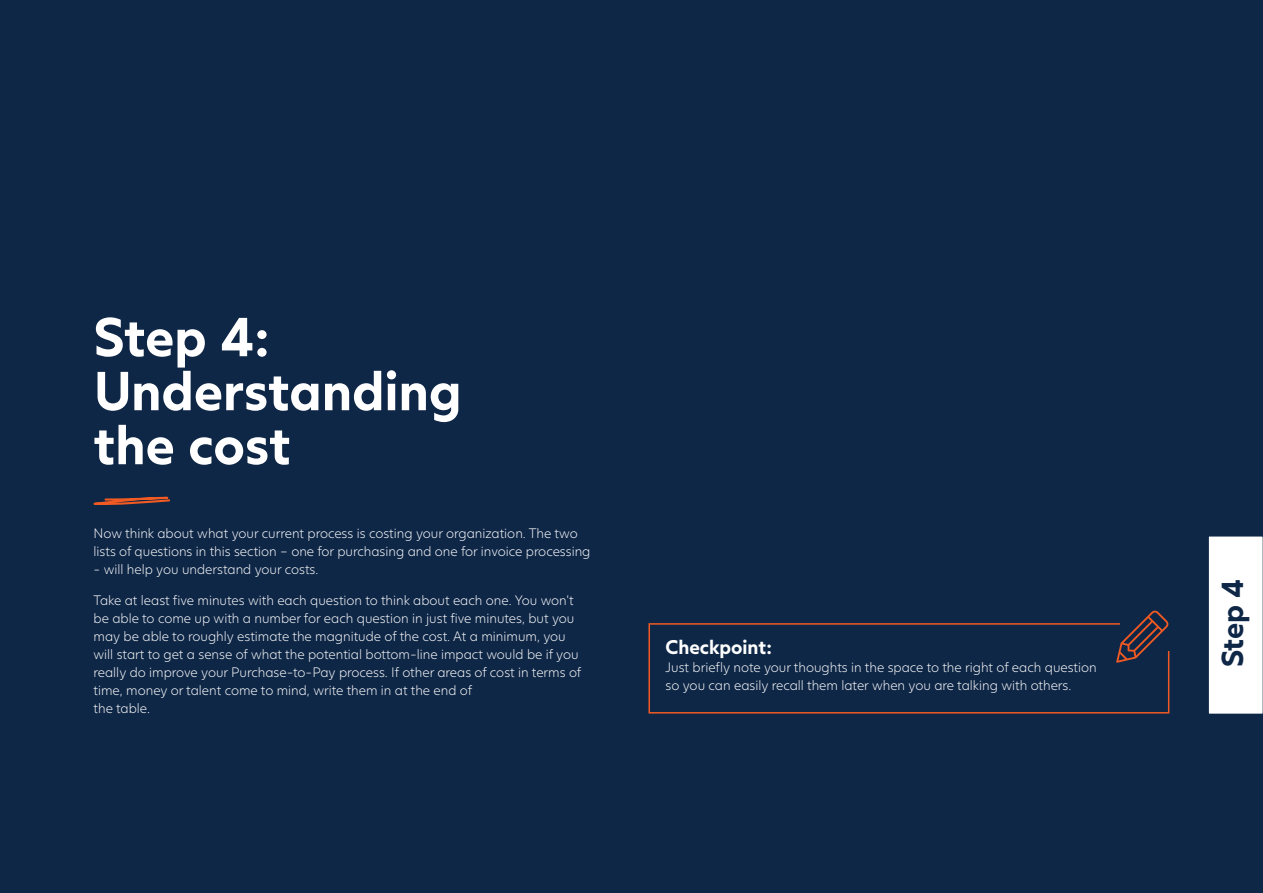
<style>
.page{position:relative;width:1263px;height:893px;background:#0f2747}
.page>*{position:absolute;margin:0;border:0;box-sizing:border-box;transform-origin:0 0}
.t1{font:700 54px/54px "Juli Sans";color:#fff}
.t2{font:700 30px "Juli Sans";color:#0f2747}
.t3{font:700 19.5px "Juli Sans";color:#fff}
.t4{font:300 13.5px/18px "Juli Sans";color:#fff}
</style>
<div class="page">
<svg style="left:93px;top:497px;width:77px;height:8px"></svg>
<div style="left:648px;top:623px;width:521px;height:90px;border:2px solid #f15a22"></div>
<div style="left:1208px;top:536px;width:55px;height:178px;background:#fff"></div>
<div style="left:1120px;top:622px;width:50px;height:29px;background:#0f2747"></div>
<svg style="left:1116px;top:610px;width:52px;height:53px"></svg>
<h1 class="t1" style="left:94px;top:304px;width:370px">Step 4:<br>Understanding the cost</h1>
<p class="t4" style="left:94px;top:523px;width:498px">Now think about what your current process is costing your organization. The two lists of questions in this section – one for purchasing and one for invoice processing</p>
<p class="t4" style="left:94px;top:559px;width:226px">- will help you understand your costs.</p>
<p class="t4" style="left:94px;top:590px;width:489px">Take at least five minutes with each question to think about each one. You won’t be able to come up with a number for each question in just five minutes, but you may be able to roughly estimate the magnitude of the cost. At a minimum, you will start to get a sense of what the potential bottom-line impact would be if you really do improve your Purchase-to-Pay process. If other areas of cost in terms of time, money or talent come to mind, write them in at the end of<br>the table.</p>
<h3 class="t3" style="left:665px;top:631px;width:108px">Checkpoint:</h3>
<p class="t4" style="left:665px;top:657px;width:433px">Just briefly note your thoughts in the space to the right of each question so you can easily recall them later when you are talking with others.</p>
<h2 class="t2" style="left:1207px;top:667px;width:89px;rotate:-90deg">Step 4</h2>
</div>
